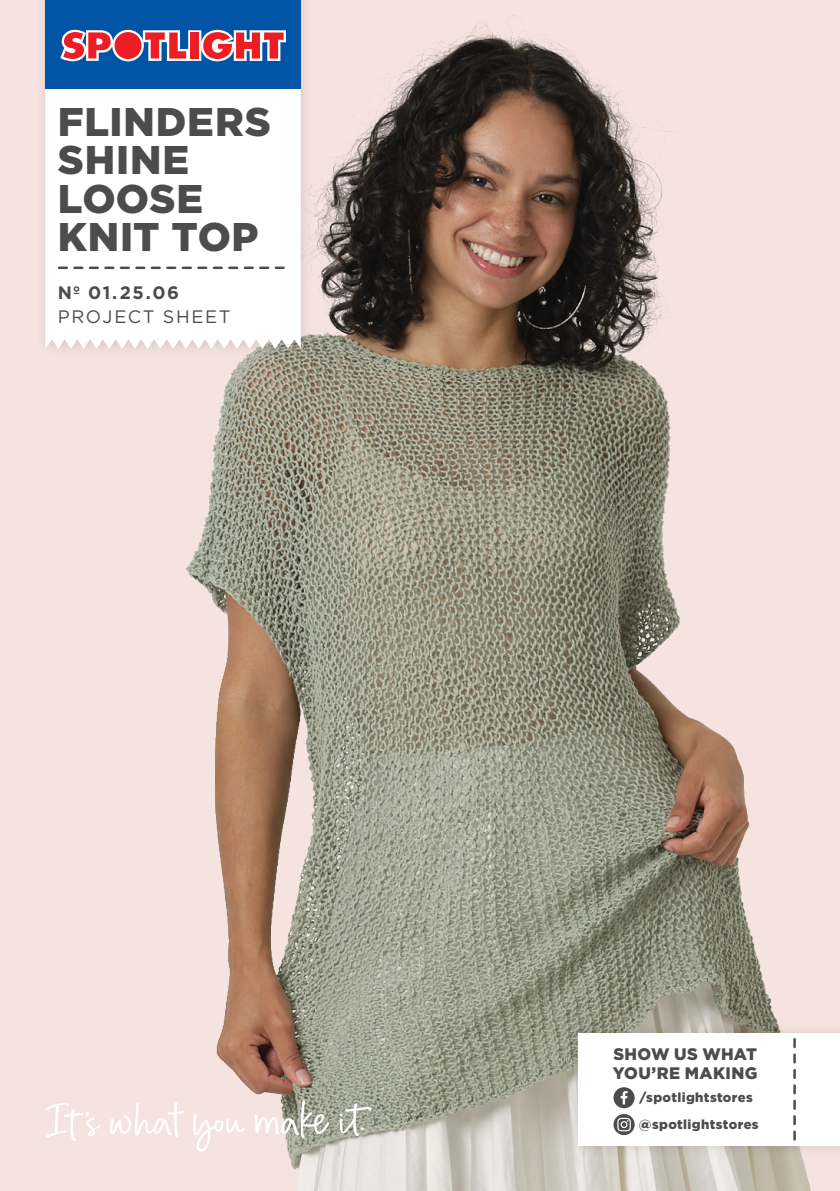
<style>
.page{position:relative;width:840px;height:1191px;background:#fff}
.page>*{position:absolute;margin:0;border:0;box-sizing:border-box;transform-origin:0 0}
.t1{font:900 40px/38.4px "Gotham";letter-spacing:.02em;color:#4b4c4d}
.t2{font:18px/24px "Gotham";letter-spacing:.095em;color:#4b4c4d}
.t3{font:900 16.6px/19.4px "Gotham";letter-spacing:.02em;color:#4b4c4d}
.t4{font:900 13px/26.8px "Gotham";letter-spacing:.025em;color:#4b4c4d}
.s1{font-weight:700}
</style>
<div class="page">
<img style="left:0;top:0;width:839px;height:1191px">
<svg style="left:193px;top:1114px;width:52px;height:37px"></svg>
<svg style="left:45px;top:1102px;width:56px;height:39px"></svg>
<svg style="left:109px;top:1102px;width:74px;height:35px"></svg>
<svg style="left:339px;top:1103px;width:32px;height:33px"></svg>
<svg style="left:254px;top:1100px;width:75px;height:38px"></svg>
<div style="left:566px;top:1022px;width:273px;height:137px;background:#231f20;opacity:.15"></div>
<div style="left:577px;top:1033px;width:262px;height:112px;background:#fff"></div>
<svg style="left:793px;top:1039px;width:2px;height:100px"></svg>
<div style="left:613px;top:1087px;width:21px;height:21px;background:#4b4c4d;border-radius:50%"></div>
<svg style="left:620px;top:1091px;width:7px;height:13px"></svg>
<svg style="left:613px;top:1114px;width:21px;height:21px"></svg>
<svg style="left:617px;top:1117px;width:13px;height:14px"></svg>
<div style="left:34px;top:0;width:280px;height:360px;background:#231f20;opacity:.15"></div>
<svg style="left:45px;top:89px;width:255px;height:260px"></svg>
<svg style="left:59px;top:266px;width:224px;height:3px"></svg>
<div style="left:45px;top:0;width:255px;height:89px;background:#0154a6"></div>
<svg style="left:60px;top:30px;width:226px;height:31px;background:#c77082"></svg>
<p class="t1" style="left:58px;top:102px;width:214px">FLINDERS<br>SHINE<br>LOOSE<br>KNIT TOP</p>
<p class="t2" style="left:58px;top:280px;width:174px"><span class="s1">Nº 01.25.06<br></span>PROJECT SHEET</p>
<p class="t3" style="left:612px;top:1043px;width:146px">SHOW US WHAT<br>YOU’RE MAKING</p>
<p class="t4" style="left:638px;top:1084px;width:121px">/spotlightstores @spotlightstores</p>
</div>
